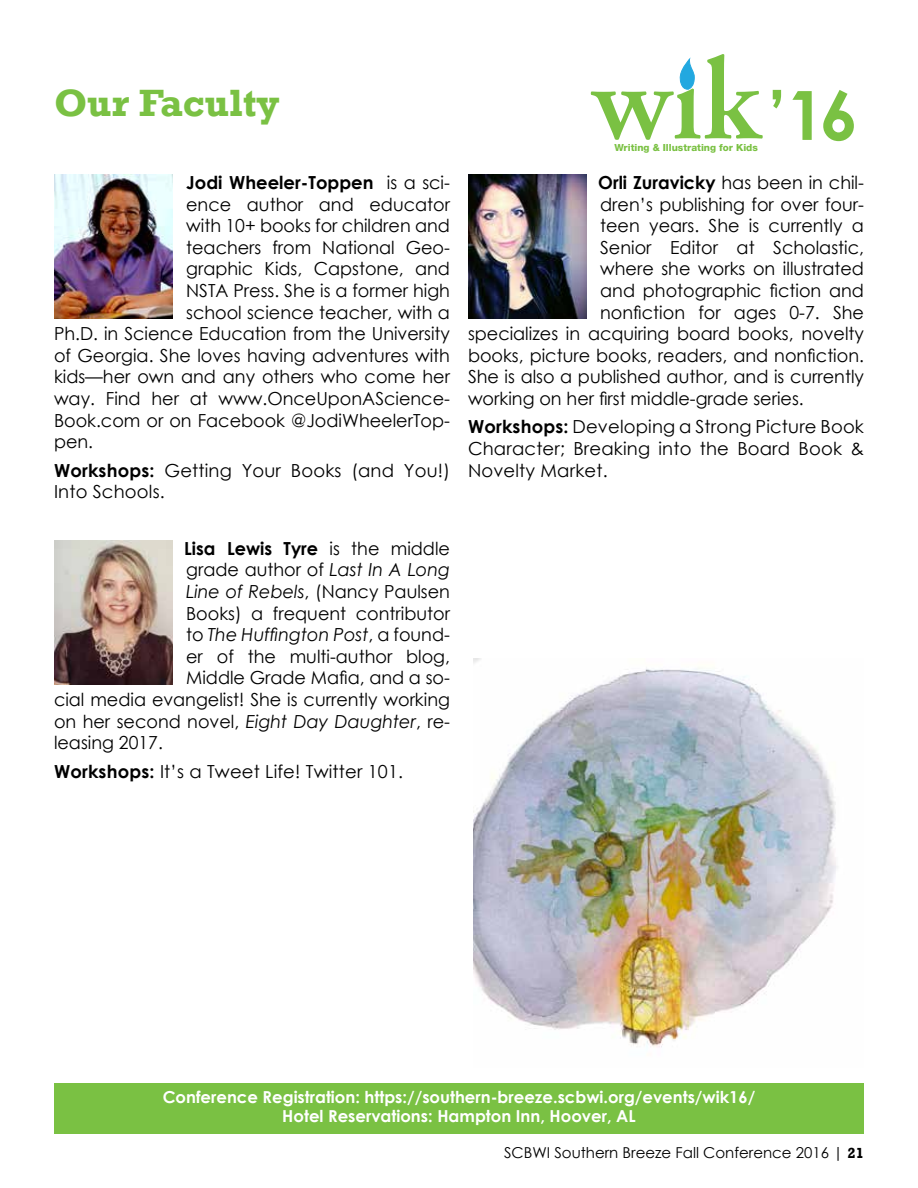
<style>
.page{position:relative;width:918px;height:1188px;background:#fff}
.page>*{position:absolute;margin:0;border:0;box-sizing:border-box;transform-origin:0 0}
.t1{font:700 67.95px "Century Gothic";color:#7ac143}
.t2{font:700 39px "Rockwell";color:#7ac143}
.t3{font:18px/21.6px "Century Gothic";color:#000}
.t4{font:700 18px "Century Gothic";color:#000}
.t5{font:italic 18px "Century Gothic";color:#000}
.t6{font:700 16.5px/19.5px "Century Gothic";color:#fff;text-align:center}
.t7{font:15px "Century Gothic";color:#000}
.t8{font:800 9.75px "Helvetica Neue LT Std";color:#7ac143}
.s1{font-weight:400}
.s2{font-weight:700}
.s3{font-style:italic}
.s4{font-style:normal}
.s5{font-family:"Rockwell";font-weight:700}
</style>
<div class="page">
<div style="left:54px;top:1083px;width:810px;height:51px;background:#7ac143"></div>
<svg style="left:590px;top:54px;width:173px;height:86px"></svg>
<img style="left:54px;top:175px;width:119px;height:144px">
<img style="left:54px;top:541px;width:119px;height:143px">
<img style="left:468px;top:175px;width:119px;height:144px">
<img style="left:473px;top:659px;width:364px;height:389px">
<h2 class="t2" style="left:54px;top:80px;width:227px">Our Faculty</h2>
<p class="t4" style="left:186px;top:169px;width:265px">Jodi Wheeler-Toppen <span class="s1">is a sci-</span></p>
<p class="t3" style="left:186px;top:193px;width:265px">ence author and educator</p>
<p class="t3" style="left:186px;top:215px;width:265px">with 10+ books for children and</p>
<p class="t3" style="left:186px;top:236px;width:265px">teachers from National Geo-</p>
<p class="t3" style="left:186px;top:258px;width:265px">graphic Kids, Capstone, and</p>
<p class="t3" style="left:186px;top:279px;width:265px">NSTA Press. She is a former high</p>
<p class="t3" style="left:186px;top:301px;width:265px">school science teacher, with a</p>
<p class="t3" style="left:54px;top:323px;width:398px">Ph.D. in Science Education from the University</p>
<p class="t3" style="left:54px;top:344px;width:398px">of Georgia. She loves having adventures with</p>
<p class="t3" style="left:54px;top:366px;width:398px">kids—her own and any others who come her</p>
<p class="t3" style="left:54px;top:387px;width:397px">way. Find her at www.OnceUponAScience-</p>
<p class="t3" style="left:54px;top:409px;width:397px">Book.com or on Facebook @JodiWheelerTop-</p>
<p class="t3" style="left:54px;top:431px;width:41px">pen.</p>
<p class="t3" style="left:54px;top:459px;width:398px"><span class="s2">Workshops:</span> Getting Your Books (and You!)<br>Into Schools.</p>
<p class="t4" style="left:184px;top:535px;width:267px">Lisa Lewis Tyre <span class="s1">is the middle</span></p>
<p class="t3" style="left:186px;top:559px;width:265px">grade author of <span class="s3">Last In A Long</span></p>
<p class="t3" style="left:186px;top:580px;width:265px"><span class="s3">Line of Rebels</span>, (Nancy Paulsen</p>
<p class="t3" style="left:186px;top:602px;width:265px">Books) a frequent contributor</p>
<p class="t5" style="left:186px;top:622px;width:265px"><span class="s4">to</span> The Huffington Post<span class="s4">, a found-</span></p>
<p class="t3" style="left:186px;top:645px;width:265px">er of the multi-author blog,</p>
<p class="t3" style="left:186px;top:667px;width:265px">Middle Grade Mafia, and a so-</p>
<p class="t3" style="left:54px;top:688px;width:398px">cial media evangelist! She is currently working</p>
<p class="t3" style="left:54px;top:710px;width:397px">on her second novel, <span class="s3">Eight Day Daughter</span>, re-</p>
<p class="t3" style="left:54px;top:732px;width:110px">leasing 2017.</p>
<p class="t3" style="left:54px;top:760px;width:351px"><span class="s2">Workshops:</span> It’s a Tweet Life! Twitter 101.</p>
<p class="t8" style="left:615px;top:142px;width:145px">Writing &amp; Illustrating for Kids</p>
<h1 class="t1" style="left:768px;top:64px;width:92px">’16</h1>
<p class="t3" style="left:598px;top:171px;width:267px"><span class="s2">Orli Zuravicky</span> has been in chil-</p>
<p class="t3" style="left:600px;top:193px;width:265px">dren’s publishing for over four-</p>
<p class="t3" style="left:600px;top:215px;width:265px">teen years. She is currently a</p>
<p class="t3" style="left:600px;top:236px;width:265px">Senior Editor at Scholastic,</p>
<p class="t3" style="left:600px;top:258px;width:265px">where she works on illustrated</p>
<p class="t3" style="left:600px;top:279px;width:265px">and photographic fiction and</p>
<p class="t3" style="left:600px;top:301px;width:265px">nonfiction for ages 0-7. She</p>
<p class="t3" style="left:468px;top:323px;width:397px">specializes in acquiring board books, novelty</p>
<p class="t3" style="left:468px;top:344px;width:398px">books, picture books, readers, and nonfiction.</p>
<p class="t3" style="left:468px;top:366px;width:398px">She is also a published author, and is currently</p>
<p class="t3" style="left:468px;top:387px;width:337px">working on her first middle-grade series.</p>
<p class="t3" style="left:468px;top:416px;width:398px;text-align:justify"><span class="s2">Workshops:</span> Developing a Strong Picture Book Character; Breaking into the Board Book &amp; Novelty Market.</p>
<p class="t6" style="left:163px;top:1086px;width:594px">Conference Registration: https://southern-breeze.scbwi.org/events/wik16/<br>Hotel Reservations: Hampton Inn, Hoover, AL</p>
<p class="t7" style="left:504px;top:1142px;width:361px">SCBWI Southern Breeze Fall Conference 2016 | <span class="s5">21</span></p>
</div>
